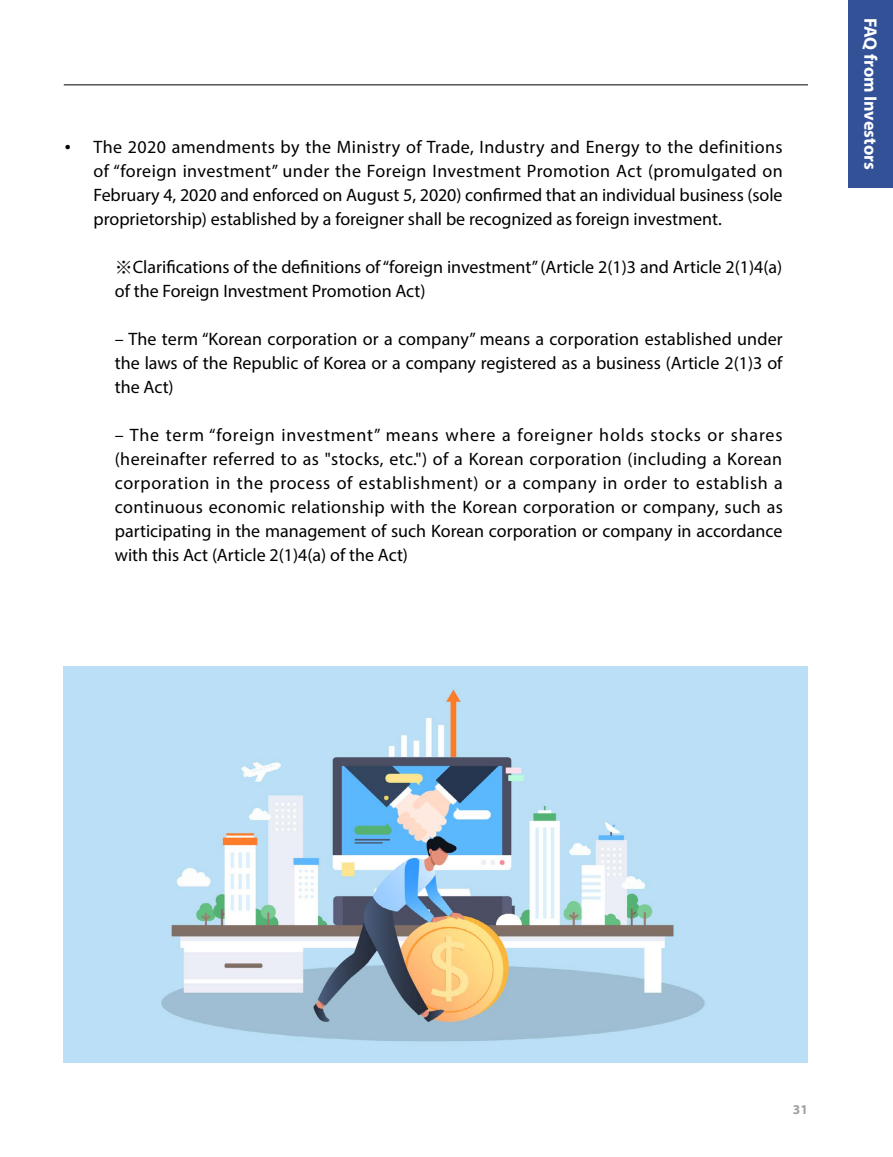
<style>
.page{position:relative;width:893px;height:1157px;background:#fff}
.page>*{position:absolute;margin:0;border:0;box-sizing:border-box;transform-origin:0 0}
.t1{font:18px/24px "Myriad Pro";color:#000;text-align:justify}
.t2{font:700 18px "Myriad Pro";letter-spacing:-.005em;color:#fff}
.t3{font:500 18px "Adobe Myungjo Std";color:#000}
.t4{font:700 13.5px "Myriad Pro";color:#9fa0a0}
.s1{font-family:"Noto Sans Mono CJ Kkr"}
</style>
<div class="page">
<hr style="left:64px;top:85px;width:744px;height:1px;background:#000">
<div style="left:849px;top:0;width:44px;height:187px;background:#325197"></div>
<img style="left:64px;top:666px;width:744px;height:396px">
<p class="t3" style="left:59px;top:138px;width:19px">•</p>
<p class="t1" style="left:94px;top:135px;width:691px">The 2020 amendments by the Ministry of Trade, Industry and Energy to the definitions of “foreign investment” under the Foreign Investment Promotion Act (promulgated on February 4, 2020 and enforced on August 5, 2020) confirmed that an individual business (sole proprietorship) established by a foreigner shall be recognized as foreign investment.</p>
<p class="t1" style="left:115px;top:255px;width:669px"><span class="s1">※</span>Clarifications of the definitions of “foreign investment” (Article 2(1)3 and Article 2(1)4(a) of the Foreign Investment Promotion Act)</p>
<p class="t1" style="left:115px;top:327px;width:669px">– The term “Korean corporation or a company” means a corporation established under the laws of the Republic of Korea or a company registered as a business (Article 2(1)3 of the Act)</p>
<p class="t1" style="left:115px;top:423px;width:669px">– The term “foreign investment” means where a foreigner holds stocks or shares (hereinafter referred to as "stocks, etc.") of a Korean corporation (including a Korean corporation in the process of establishment) or a company in order to establish a continuous economic relationship with the Korean corporation or company, such as participating in the management of such Korean corporation or company in accordance with this Act (Article 2(1)4(a) of the Act)</p>
<p class="t2" style="left:882px;top:18px;width:154px;rotate:90deg">FAQ from Investors</p>
<p class="t4" style="left:793px;top:1100px;width:16px">31</p>
</div>
